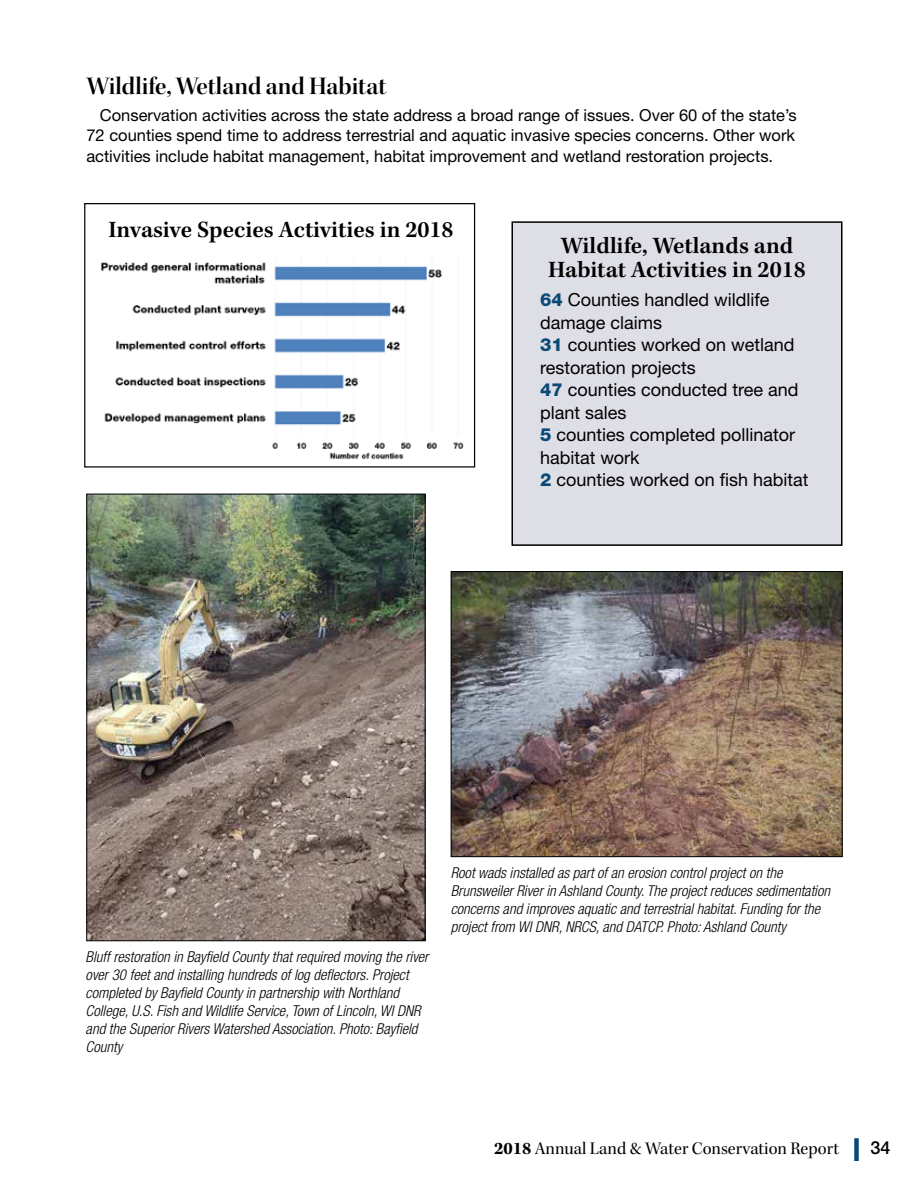
<style>
.page{position:relative;width:918px;height:1188px;background:#fff}
.page>*{position:absolute;margin:0;border:0;box-sizing:border-box;transform-origin:0 0}
.t1{font:25.5px "Kepler Std Semibold Disp";color:#000}
.t2{font:600 24px/24px "Kepler Std";color:#000;text-align:center}
.t3{font:18px/22.5px "Helvetica Neue LT Std";color:#000}
.t4{font:18px "Kepler Std Subh";color:#000}
.t5{font:500 18px "Helvetica Neue LT Std";color:#000}
.t6{font:16.5px/20.2px "Helvetica Neue LT Std";color:#000;text-align:justify}
.t7{font:italic 300 condensed 15px/18px "Helvetica Neue LT Std";color:#000}
.s1{font-weight:800;color:#084975}
.s2{font-family:"Kepler Std";font-weight:700}
</style>
<div class="page">
<div style="left:854px;top:1138px;width:5px;height:23px;background:#084975"></div>
<img style="left:101px;top:262px;width:363px;height:198px">
<div style="left:84px;top:203px;width:391px;height:265px;border:1px solid #000"></div>
<div style="left:512px;top:222px;width:330px;height:323px;background:#dddee6"></div>
<div style="left:512px;top:221px;width:331px;height:325px;border:2px solid #000"></div>
<img style="left:453px;top:573px;width:388px;height:282px">
<div style="left:451px;top:571px;width:392px;height:286px;border:1px solid #000"></div>
<img style="left:88px;top:496px;width:336px;height:443px">
<div style="left:86px;top:494px;width:340px;height:447px;border:1px solid #000"></div>
<h1 class="t1" style="left:86px;top:72px;width:302px">Wildlife, Wetland and Habitat</h1>
<p class="t6" style="left:86px;top:105px;width:712px;text-indent:13px">Conservation activities across the state address a broad range of issues. Over 60 of the state’s 72 counties spend time to address terrestrial and aquatic invasive species concerns. Other work activities include habitat management, habitat improvement and wetland restoration projects.</p>
<h2 class="t2" style="left:109px;top:218px;width:346px">Invasive Species Activities in 2018</h2>
<h2 class="t2" style="left:548px;top:235px;width:259px">Wildlife, Wetlands and<br>Habitat Activities in 2018</h2>
<p class="t3" style="left:540px;top:289px;width:270px"><span class="s1">64</span> Counties handled wildlife damage claims<br><span class="s1">31</span> counties worked on wetland restoration projects<br><span class="s1">47</span> counties conducted tree and plant sales<br><span class="s1">5</span> counties completed pollinator habitat work<br><span class="s1">2</span> counties worked on fish habitat</p>
<p class="t7" style="left:86px;top:948px;width:344px">Bluff restoration in Bayfield County that required moving the river over 30 feet and installing hundreds of log deflectors. Project completed by Bayfield County in partnership with Northland College, U.S. Fish and Wildlife Service, Town of Lincoln, WI DNR and the Superior Rivers Watershed Association. Photo: Bayfield County</p>
<p class="t7" style="left:451px;top:864px;width:381px">Root wads installed as part of an erosion control project on the Brunsweiler River in Ashland County. The project reduces sedimentation concerns and improves aquatic and terrestrial habitat. Funding for the project from WI DNR, NRCS, and DATCP. Photo: Ashland County</p>
<p class="t4" style="left:494px;top:1138px;width:346px"><span class="s2">2018</span> Annual Land &amp; Water Conservation Report</p>
<p class="t5" style="left:870px;top:1137px;width:22px">34</p>
</div>
